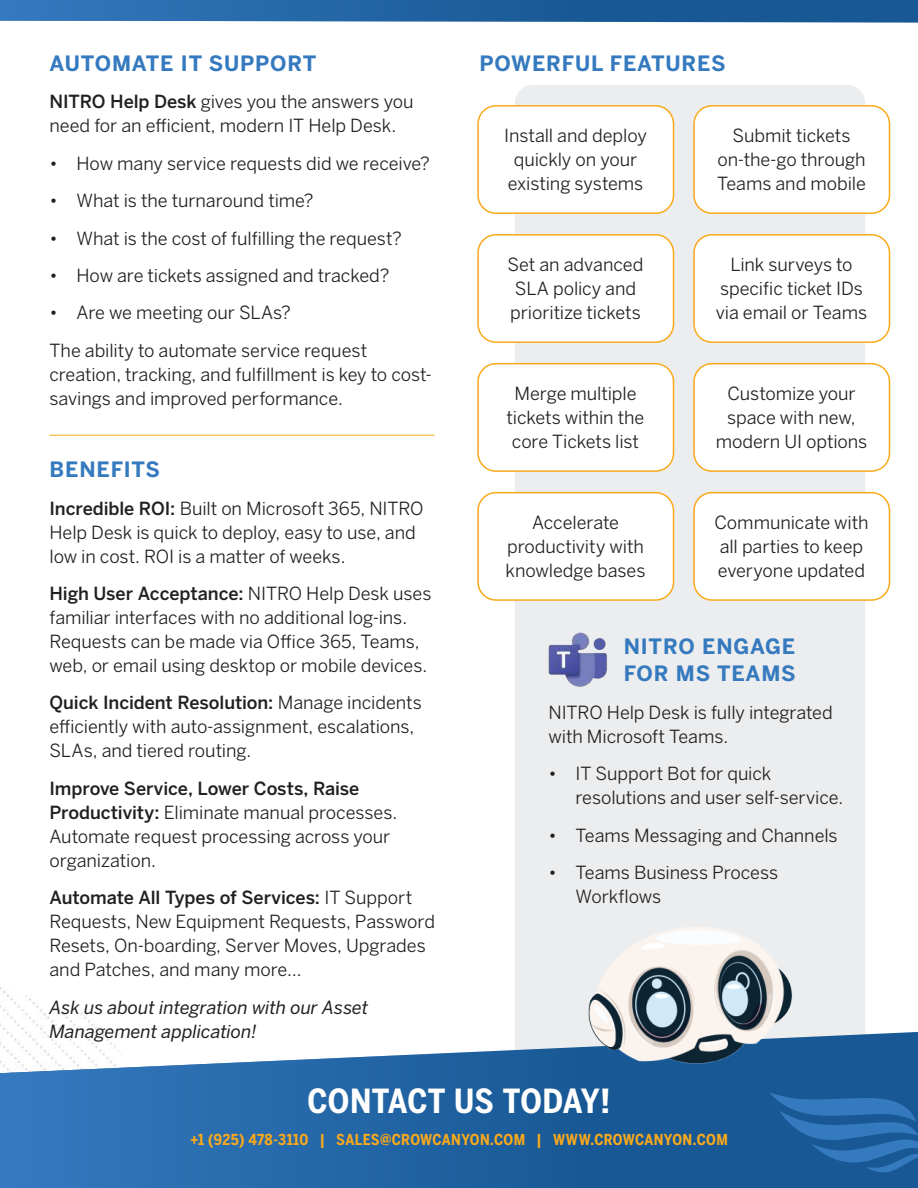
<style>
.page{position:relative;width:918px;height:1188px;background:#fff}
.page>*{position:absolute;margin:0;border:0;box-sizing:border-box;transform-origin:0 0}
.t1{font:700 33px "Benton Sans Cond";letter-spacing:.005em;color:#fff}
.t2{font:700 21px/27px "Benton Sans";letter-spacing:.04em;color:#357abf}
.t3{font:18px/24px "Benton Sans";letter-spacing:-.005em;color:#221f1f}
.t4{font:italic 18px/24px "Benton Sans";letter-spacing:-.005em;color:#221f1f}
.t5{font:700 15px "Benton Sans Cond";letter-spacing:.025em;color:#faa91b}
.s1{font-weight:500}
</style>
<div class="page">
<div style="left:515px;top:85px;width:350px;height:1029px;background:#ecedee;border-radius:18px"></div>
<img style="left:0;top:987px;width:97px;height:43px">
<svg style="left:0;top:1031px;width:918px;height:157px;background:#4079b0"></svg>
<svg style="left:770px;top:1093px;width:148px;height:81px;background:#2366a5"></svg>
<svg style="left:0;top:0;width:918px;height:23px;background:#2d6ca7"></svg>
<hr style="left:50px;top:435px;width:385px;height:1px;background:#faa91b">
<div style="left:694px;top:493px;width:195px;height:107px;background:#fff;border-radius:18px"></div>
<div style="left:693px;top:492px;width:197px;height:109px;border:2px solid #faa91b;border-radius:18px"></div>
<div style="left:478px;top:493px;width:196px;height:107px;background:#fff;border-radius:18px"></div>
<div style="left:477px;top:492px;width:197px;height:109px;border:2px solid #faa91b;border-radius:18px"></div>
<div style="left:694px;top:364px;width:195px;height:107px;background:#fff;border-radius:18px"></div>
<div style="left:693px;top:363px;width:197px;height:109px;border:2px solid #faa91b;border-radius:18px"></div>
<div style="left:478px;top:364px;width:196px;height:107px;background:#fff;border-radius:18px"></div>
<div style="left:477px;top:363px;width:197px;height:109px;border:2px solid #faa91b;border-radius:18px"></div>
<div style="left:694px;top:235px;width:195px;height:107px;background:#fff;border-radius:18px"></div>
<div style="left:693px;top:234px;width:197px;height:109px;border:2px solid #faa91b;border-radius:18px"></div>
<div style="left:478px;top:235px;width:196px;height:107px;background:#fff;border-radius:18px"></div>
<div style="left:477px;top:234px;width:197px;height:109px;border:2px solid #faa91b;border-radius:18px"></div>
<div style="left:694px;top:106px;width:195px;height:107px;background:#fff;border-radius:18px"></div>
<div style="left:693px;top:105px;width:197px;height:109px;border:2px solid #faa91b;border-radius:18px"></div>
<div style="left:478px;top:106px;width:196px;height:107px;background:#fff;border-radius:18px"></div>
<div style="left:477px;top:105px;width:197px;height:109px;border:2px solid #faa91b;border-radius:18px"></div>
<img style="left:579px;top:927px;width:221px;height:144px">
<img style="left:548px;top:632px;width:59px;height:55px">
<p class="t2" style="left:50px;top:51px;width:268px">AUTOMATE IT SUPPORT</p>
<p class="t3" style="left:50px;top:91px;width:366px"><span class="s1">NITRO Help Desk</span> gives you the answers you need for an efficient, modern IT Help Desk.</p>
<p class="t3" style="left:50px;top:153px;width:382px">• How many service requests did we receive?</p>
<p class="t3" style="left:50px;top:190px;width:266px">• What is the turnaround time?</p>
<p class="t3" style="left:50px;top:228px;width:354px">• What is the cost of fulfilling the request?</p>
<p class="t3" style="left:50px;top:265px;width:341px">• How are tickets assigned and tracked?</p>
<p class="t3" style="left:50px;top:296px;width:319px;line-height:37.5px">• Are we meeting our SLAs?<br>The ability to automate service request</p>
<p class="t3" style="left:50px;top:364px;width:384px">creation, tracking, and fulfillment is key to cost&shy;savings and improved performance.</p>
<p class="t2" style="left:50px;top:458px;width:112px">BENEFITS</p>
<p class="t3" style="left:50px;top:498px;width:376px"><span class="s1">Incredible ROI:</span> Built on Microsoft 365, NITRO<br>Help Desk is quick to deploy, easy to use, and low in cost. ROI is a matter of weeks.</p>
<p class="t3" style="left:50px;top:583px;width:383px"><span class="s1">High User Acceptance:</span> NITRO Help Desk uses familiar interfaces with no additional log-ins.<br>Requests can be made via Office 365, Teams, web, or email using desktop or mobile devices.</p>
<p class="t3" style="left:50px;top:693px;width:374px"><span class="s1">Quick Incident Resolution:</span> Manage incidents efficiently with auto-assignment, escalations,<br>SLAs, and tiered routing.</p>
<p class="t3" style="left:50px;top:778px;width:349px"><span class="s1">Improve Service, Lower Costs, Raise Productivity:</span> Eliminate manual processes.<br>Automate request processing across your organization.</p>
<p class="t3" style="left:50px;top:887px;width:387px"><span class="s1">Automate All Types of Services:</span> IT Support Requests, New Equipment Requests, Password Resets, On-boarding, Server Moves, Upgrades and Patches, and many more…</p>
<p class="t4" style="left:50px;top:997px;width:320px">Ask us about integration with our Asset<br>Management application!</p>
<p class="t2" style="left:480px;top:51px;width:248px">POWERFUL FEATURES</p>
<p class="t3" style="left:504px;top:125px;width:144px;text-align:center">Install and deploy quickly on your existing systems</p>
<p class="t3" style="left:508px;top:254px;width:137px">Set an advanced<br>SLA policy and prioritize tickets</p>
<p class="t3" style="left:507px;top:383px;width:139px;text-align:center">Merge multiple tickets within the core Tickets list</p>
<p class="t3" style="left:506px;top:512px;width:141px;text-align:center">Accelerate productivity with knowledge bases</p>
<p class="t3" style="left:717px;top:125px;width:150px;text-align:center">Submit tickets on-the-go through<br>Teams and mobile</p>
<p class="t3" style="left:716px;top:254px;width:153px;text-align:center">Link surveys to specific ticket IDs via email or Teams</p>
<p class="t3" style="left:716px;top:383px;width:153px;text-align:center">Customize your space with new, modern UI options</p>
<p class="t3" style="left:714px;top:512px;width:156px">Communicate with all parties to keep everyone updated</p>
<p class="t2" style="left:624px;top:635px;width:174px">NITRO ENGAGE<br>FOR MS TEAMS</p>
<p class="t3" style="left:549px;top:702px;width:286px">NITRO Help Desk is fully integrated with Microsoft Teams.</p>
<p class="t3" style="left:576px;top:763px;width:269px;text-indent:-27px">• IT Support Bot for quick resolutions and user self-service.</p>
<p class="t3" style="left:549px;top:825px;width:291px">• Teams Messaging and Channels</p>
<p class="t3" style="left:576px;top:862px;width:204px;text-indent:-27px">• Teams Business Process<br>Workflows</p>
<h1 class="t1" style="left:307px;top:1088px;width:305px">CONTACT US TODAY!</h1>
<p class="t5" style="left:190px;top:1133px;width:539px">+1 (925) 478-3110 | SALES@CROWCANYON.COM | WWW.CROWCANYON.COM</p>
</div>
